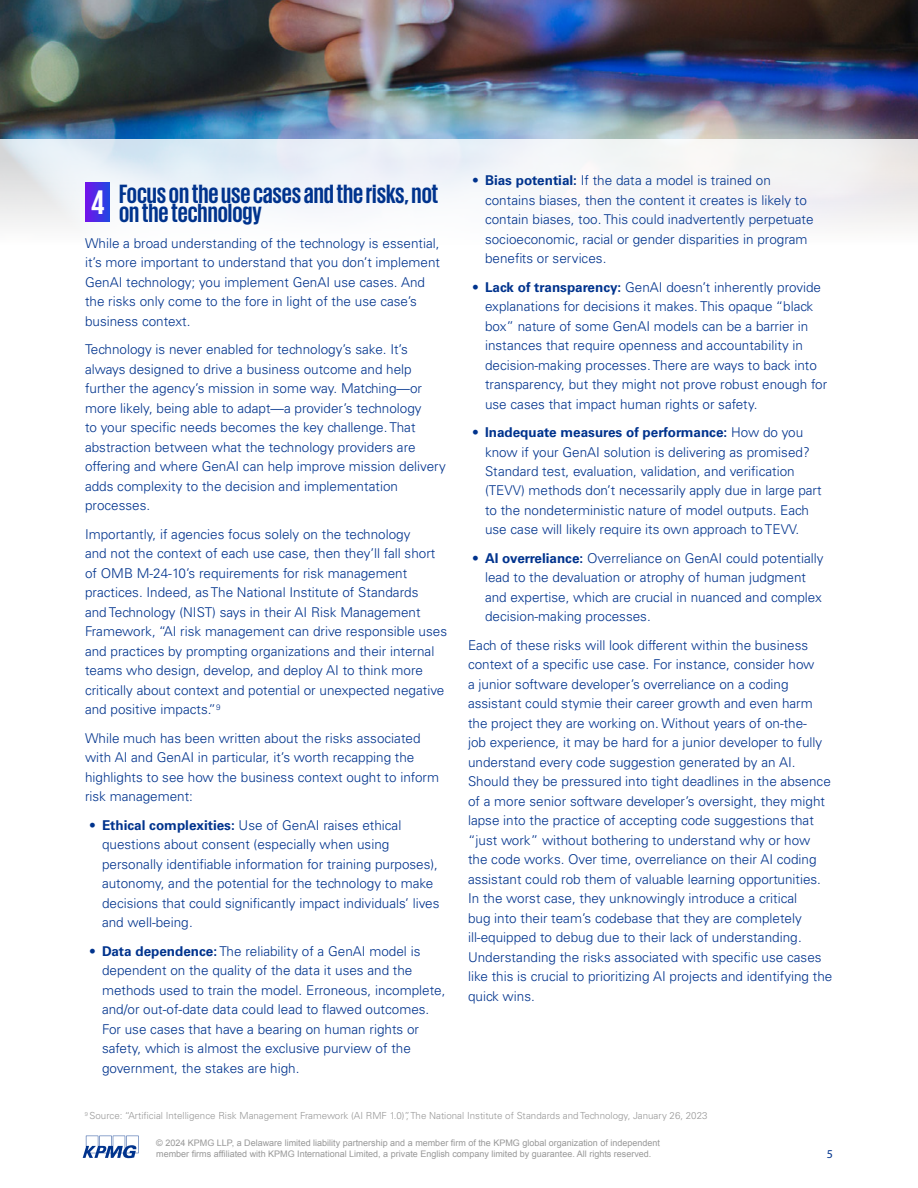
<style>
.page{position:relative;width:918px;height:1188px;background:#fff}
.page>*{position:absolute;margin:0;border:0;box-sizing:border-box;transform-origin:0 0}
.t1{font:700 34.8px "KPMG";color:#fff}
.t2{font:700 27px/19.5px "KPMG";color:#00338d}
.t3{font:300 13.5px/19.5px "Univers LT Std";color:#00338d}
.t4{font:12px "Myriad Pro";color:#00338d}
.t5{font:300 9.75px "Univers LT Std";color:#989898}
.t6{font:9px/10.8px "Arial";color:#989898}
.s1{font-weight:700}
</style>
<div class="page">
<img style="left:0;top:138px;width:918px;height:87px">
<svg style="left:83px;top:1136px;width:56px;height:22px"></svg>
<img style="left:0;top:0;width:918px;height:138px">
<div style="left:85px;top:182px;width:24px;height:40px;background:linear-gradient(to right,#7312ea,#2743e3)"></div>
<h2 class="t2" style="left:119px;top:183px;width:321px">Focus on the use cases and the risks, not on the technology</h2>
<p class="t3" style="left:85px;top:233px;width:357px">While a broad understanding of the technology is essential, it’s more important to understand that you don’t implement GenAI technology; you implement GenAI use cases. And the risks only come to the fore in light of the use case’s business context.</p>
<p class="t3" style="left:85px;top:340px;width:362px">Technology is never enabled for technology’s sake. It’s always designed to drive a business outcome and help further the agency’s mission in some way. Matching—or more likely, being able to adapt—a provider’s technology<br>to your specific needs becomes the key challenge. That abstraction between what the technology providers are offering and where GenAI can help improve mission delivery adds complexity to the decision and implementation processes.</p>
<p class="t3" style="left:85px;top:524px;width:364px">Importantly, if agencies focus solely on the technology<br>and not the context of each use case, then they’ll fall short of OMB M-24-10’s requirements for risk management practices. Indeed, as The National Institute of Standards<br>and Technology (NIST) says in their AI Risk Management Framework, “AI risk management can drive responsible uses and practices by prompting organizations and their internal teams who design, develop, and deploy AI to think more critically about context and potential or unexpected negative and positive impacts.”<sup>9</sup></p>
<p class="t3" style="left:85px;top:728px;width:356px">While much has been written about the risks associated with AI and GenAI in particular, it’s worth recapping the highlights to see how the business context ought to inform risk management:</p>
<p class="t3" style="left:102px;top:815px;width:339px;text-indent:-13px">• <span class="s1">Ethical complexities:</span> Use of GenAI raises ethical questions about consent (especially when using personally identifiable information for training purposes), autonomy, and the potential for the technology to make decisions that could significantly impact individuals’ lives and well-being.</p>
<p class="t3" style="left:102px;top:941px;width:345px;text-indent:-13px">• <span class="s1">Data dependence:</span> The reliability of a GenAI model is dependent on the quality of the data it uses and the methods used to train the model. Erroneous, incomplete, and/or out-of-date data could lead to flawed outcomes.<br>For use cases that have a bearing on human rights or safety, which is almost the exclusive purview of the government, the stakes are high.</p>
<h1 class="t1" style="left:91px;top:185px;width:15px">4</h1>
<p class="t3" style="left:485px;top:171px;width:330px;text-indent:-13px">• <span class="s1">Bias potential:</span> If the data a model is trained on contains biases, then the content it creates is likely to contain biases, too. This could inadvertently perpetuate socioeconomic, racial or gender disparities in program benefits or services.</p>
<p class="t3" style="left:485px;top:277px;width:344px;text-indent:-13px">• <span class="s1">Lack of transparency:</span> GenAI doesn’t inherently provide explanations for decisions it makes. This opaque “black box” nature of some GenAI models can be a barrier in instances that require openness and accountability in decision-making processes. There are ways to back into transparency, but they might not prove robust enough for use cases that impact human rights or safety.</p>
<p class="t3" style="left:485px;top:422px;width:338px;text-indent:-13px">• <span class="s1">Inadequate measures of performance:</span> How do you know if your GenAI solution is delivering as promised?<br>Standard test, evaluation, validation, and verification (TEVV) methods don’t necessarily apply due in large part to the nondeterministic nature of model outputs. Each use case will likely require its own approach to TEVV.</p>
<p class="t3" style="left:485px;top:548px;width:340px;text-indent:-13px">• <span class="s1">AI overreliance:</span> Overreliance on GenAI could potentially lead to the devaluation or atrophy of human judgment and expertise, which are crucial in nuanced and complex decision-making processes.</p>
<p class="t3" style="left:468px;top:635px;width:366px">Each of these risks will look different within the business context of a specific use case. For instance, consider how<br>a junior software developer’s overreliance on a coding assistant could stymie their career growth and even harm the project they are working on. Without years of on-the-<br>job experience, it may be hard for a junior developer to fully understand every code suggestion generated by an AI.<br>Should they be pressured into tight deadlines in the absence of a more senior software developer’s oversight, they might lapse into the practice of accepting code suggestions that “just work” without bothering to understand why or how the code works. Over time, overreliance on their AI coding assistant could rob them of valuable learning opportunities.<br>In the worst case, they unknowingly introduce a critical<br>bug into their team’s codebase that they are completely ill-equipped to debug due to their lack of understanding.<br>Understanding the risks associated with specific use cases like this is crucial to prioritizing AI projects and identifying the quick wins.</p>
<p class="t5" style="left:85px;top:1110px;width:624px"><sup>9</sup> Source: “Artificial Intelligence Risk Management Framework (AI RMF 1.0)”, The National Institute of Standards and Technology, January 26, 2023</p>
<p class="t6" style="left:156px;top:1138px;width:505px">© 2024 KPMG LLP, a Delaware limited liability partnership and a member firm of the KPMG global organization of independent member firms affiliated with KPMG International Limited, a private English company limited by guarantee. All rights reserved.</p>
<p class="t4" style="left:827px;top:1147px;width:8px">5</p>
</div>
